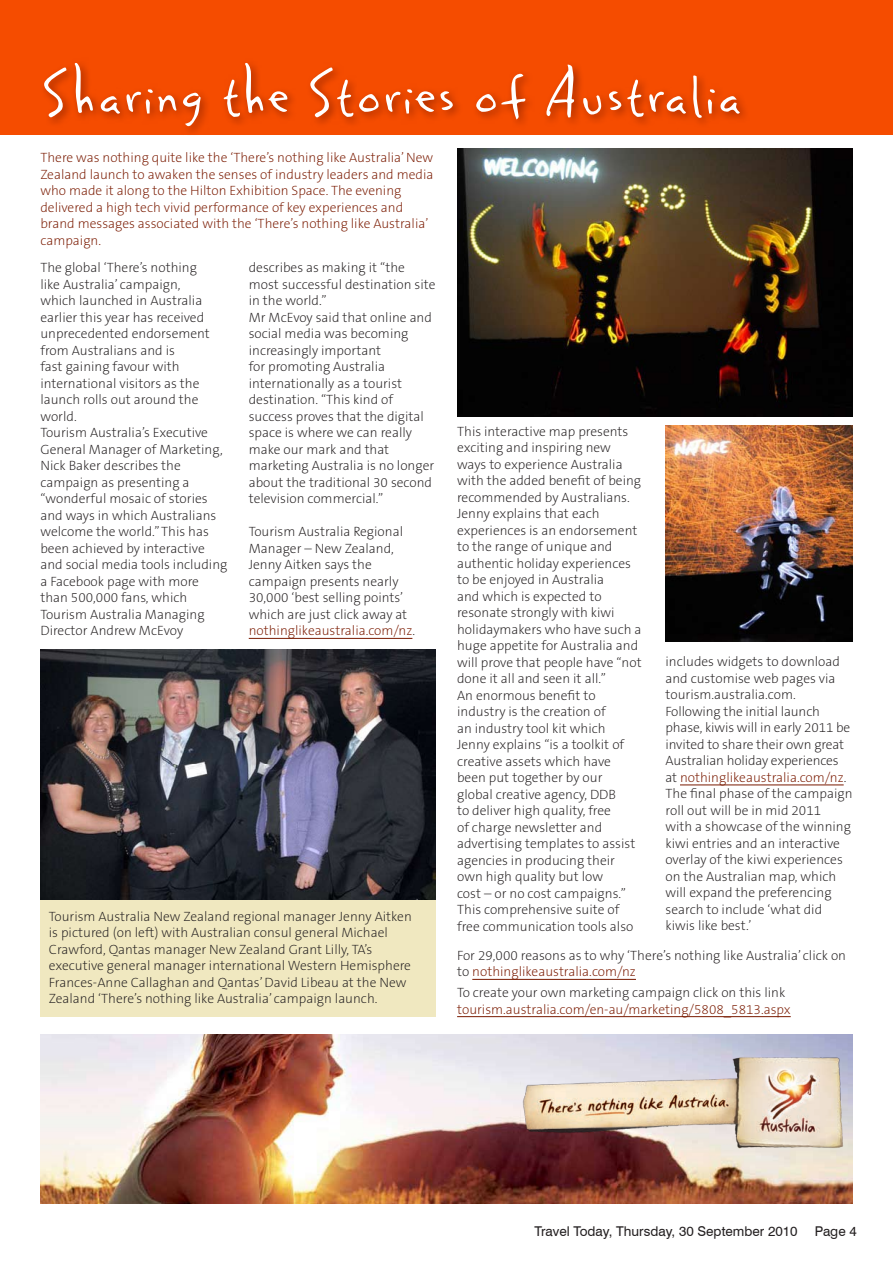
<style>
.page{position:relative;width:893px;height:1263px;background:#fff}
.page>*{position:absolute;margin:0;border:0;box-sizing:border-box;transform-origin:0 0}
.t1{font:79.2px "Rats Irreverence";color:#fff}
.t2{font:200 13.5px/16.5px "The Sans B2";color:#231f20}
.t3{font:200 13.5px/16.5px "The Sans B2";color:#7a1a00}
.t4{font:13.5px "Swiss 721 BT";color:#231f20}
.s1{color:#7a1a00}
</style>
<div class="page">
<div style="left:0;top:0;width:893px;height:135px;background:#f54c00"></div>
<img style="left:40px;top:1035px;width:813px;height:168px">
<img style="left:520px;top:1042px;width:333px;height:162px">
<div style="left:40px;top:768px;width:396px;height:248px;background:#f0e8c0"></div>
<hr style="left:249px;top:638px;width:163px;height:1px;background:#7a1a00">
<img style="left:665px;top:426px;width:188px;height:216px">
<img style="left:458px;top:149px;width:395px;height:267px">
<img style="left:40px;top:649px;width:396px;height:250px">
<hr style="left:680px;top:785px;width:164px;height:1px;background:#7a1a00">
<hr style="left:472px;top:979px;width:164px;height:1px;background:#7a1a00">
<hr style="left:457px;top:1016px;width:334px;height:1px;background:#7a1a00">
<div style="left:39px;top:57px;width:711px;height:79px;background:#7a1a00;opacity:.75"></div>
<h1 class="t1" style="left:40px;top:44px;width:704px">Sharing the Stories of Australia</h1>
<p class="t3" style="left:40px;top:150px;width:395px">There was nothing quite like the ‘There’s nothing like Australia’ New Zealand launch to awaken the senses of industry leaders and media who made it along to the Hilton Exhibition Space. The evening delivered a high tech vivid performance of key experiences and brand messages associated with the ‘There’s nothing like Australia’ campaign.</p>
<p class="t2" style="left:40px;top:260px;width:189px">The global ‘There’s nothing<br>like Australia’ campaign,<br>which launched in Australia earlier this year has received unprecedented endorsement from Australians and is<br>fast gaining favour with international visitors as the launch rolls out around the world.<br>Tourism Australia’s Executive<br>General Manager of Marketing,<br>Nick Baker describes the campaign as presenting a “wonderful mosaic of stories and ways in which Australians welcome the world.” This has been achieved by interactive and social media tools including a Facebook page with more than 500,000 fans, which<br>Tourism Australia Managing<br>Director Andrew McEvoy</p>
<p class="t2" style="left:249px;top:260px;width:188px">describes as making it “the most successful destination site in the world.”<br>Mr McEvoy said that online and social media was becoming increasingly important<br>for promoting Australia internationally as a tourist destination. “This kind of success proves that the digital space is where we can really make our mark and that marketing Australia is no longer about the traditional 30 second television commercial.”</p>
<p class="t2" style="left:249px;top:524px;width:168px">Tourism Australia Regional<br>Manager – New Zealand,<br>Jenny Aitken says the campaign presents nearly<br>30,000 ‘best selling points’ which are just click away at <span class="s1">nothinglikeaustralia.com/nz</span>.</p>
<p class="t2" style="left:49px;top:908px;width:364px">Tourism Australia New Zealand regional manager Jenny Aitken is pictured (on left) with Australian consul general Michael Crawford, Qantas manager New Zealand Grant Lilly, TA’s executive general manager international Western Hemisphere Frances-Anne Callaghan and Qantas’ David Libeau at the New Zealand ‘There’s nothing like Australia’ campaign launch.</p>
<p class="t2" style="left:457px;top:423px;width:186px">This interactive map presents exciting and inspiring new ways to experience Australia with the added benefit of being recommended by Australians.<br>Jenny explains that each experiences is an endorsement to the range of unique and authentic holiday experiences to be enjoyed in Australia<br>and which is expected to resonate strongly with kiwi holidaymakers who have such a huge appetite for Australia and will prove that people have “not done it all and seen it all.”<br>An enormous benefit to industry is the creation of<br>an industry tool kit which<br>Jenny explains “is a toolkit of creative assets which have been put together by our global creative agency, DDB<br>to deliver high quality, free<br>of charge newsletter and advertising templates to assist agencies in producing their own high quality but low<br>cost – or no cost campaigns.”<br>This comprehensive suite of free communication tools also</p>
<p class="t2" style="left:665px;top:654px;width:188px">includes widgets to download and customise web pages via tourism.australia.com.<br>Following the initial launch phase, kiwis will in early 2011 be invited to share their own great<br>Australian holiday experiences at <span class="s1">nothinglikeaustralia.com/nz</span>.<br>The final phase of the campaign roll out will be in mid 2011<br>with a showcase of the winning kiwi entries and an interactive overlay of the kiwi experiences on the Australian map, which will expand the preferencing search to include ‘what did kiwis like best.’</p>
<p class="t2" style="left:457px;top:947px;width:390px">For 29,000 reasons as to why ‘There’s nothing like Australia’ click on to <span class="s1">nothinglikeaustralia.com/nz</span></p>
<p class="t2" style="left:457px;top:985px;width:330px">To create your own marketing campaign click on this link</p>
<p class="t3" style="left:457px;top:1001px;width:335px">tourism.australia.com/en-au/marketing/5808_5813.aspx</p>
<p class="t4" style="left:534px;top:1223px;width:265px">Travel Today, Thursday, 30 September 2010</p>
<p class="t4" style="left:815px;top:1223px;width:43px">Page 4</p>
</div>
